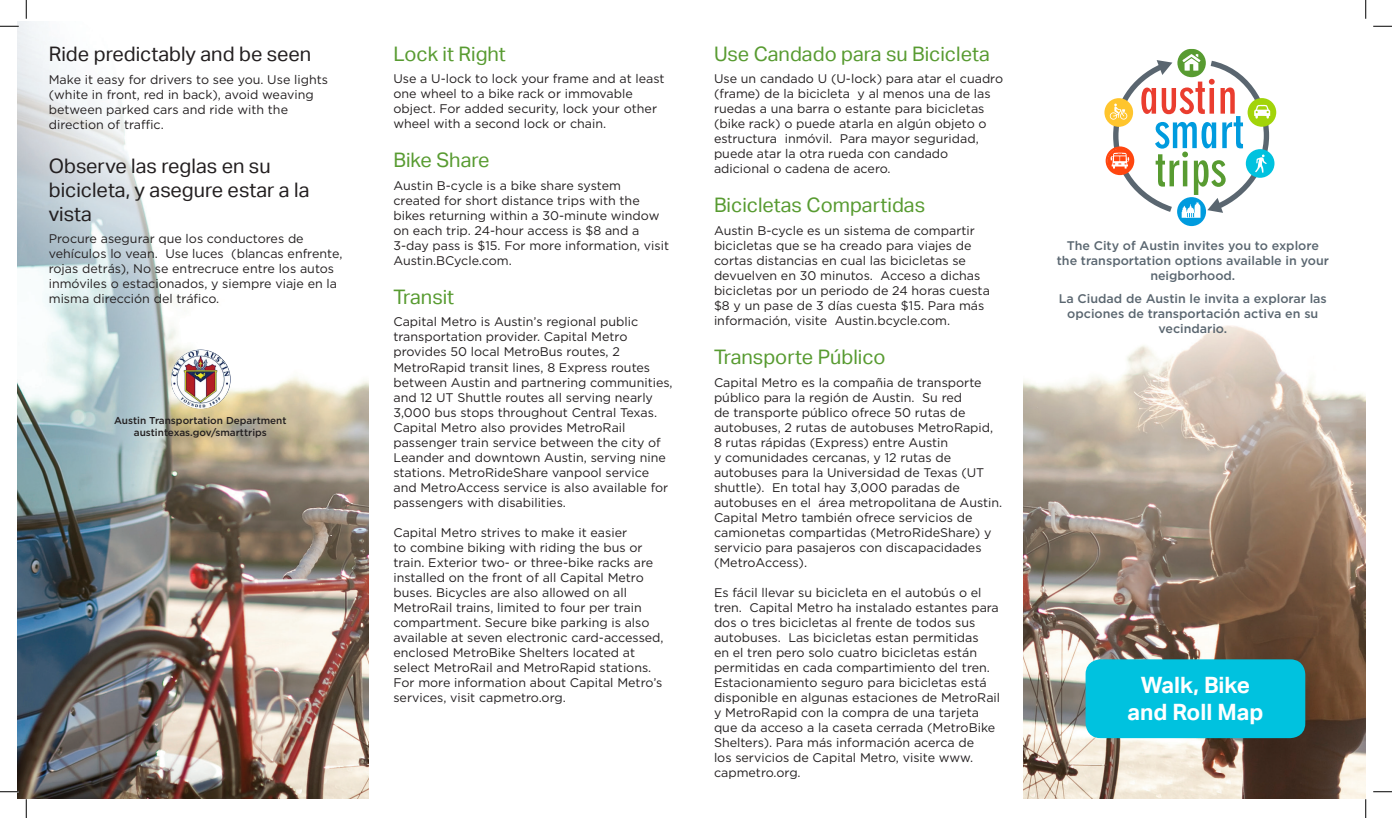
<style>
.page{position:relative;width:1392px;height:818px;background:#fff}
.page>*{position:absolute;margin:0;border:0;box-sizing:border-box;transform-origin:0 0}
.t1{font:700 22.5px/27px "Aktiv Grotesk";color:#fff;text-align:center}
.t2{font:20px "Aktiv Grotesk";color:#589b31}
.t3{font:20px/24px "Aktiv Grotesk";color:#231f20}
.t4{font:12.5px/15px "Gotham";color:#231f20}
.t5{font:500 12.5px/15px "Gotham";color:#5a6670;text-align:center}
.t6{font:500 10px/12px "Gotham";color:#231f20;text-align:center}
</style>
<div class="page">
<img style="left:1023px;top:49px;width:342px;height:749px">
<img style="left:17px;top:22px;width:351px;height:776px">
<div style="left:1085px;top:659px;width:220px;height:79px;background:#00c2df;border-radius:15px"></div>
<div style="left:1177px;top:49px;width:28px;height:28px;background:#589b31;border-radius:50%"></div>
<svg style="left:1105px;top:146px;width:29px;height:29px"></svg>
<svg style="left:1104px;top:98px;width:28px;height:29px"></svg>
<svg style="left:1107px;top:54px;width:171px;height:176px"></svg>
<img style="left:171px;top:349px;width:60px;height:60px;border-radius:30px">
<svg style="left:0;top:25px;width:19px;height:2px"></svg>
<svg style="left:1373px;top:25px;width:18px;height:2px"></svg>
<svg style="left:0;top:790px;width:19px;height:2px"></svg>
<svg style="left:1373px;top:791px;width:18px;height:1px"></svg>
<svg style="left:25px;top:0;width:2px;height:19px"></svg>
<svg style="left:25px;top:799px;width:2px;height:19px"></svg>
<svg style="left:1365px;top:0;width:1px;height:19px"></svg>
<svg style="left:1365px;top:799px;width:1px;height:19px"></svg>
<h2 class="t3" style="left:49px;top:42px;width:264px">Ride predictably and be seen</h2>
<p class="t4" style="left:49px;top:71px;width:281px">Make it easy for drivers to see you. Use lights (white in front, red in back), avoid weaving between parked cars and ride with the direction of traffic.</p>
<h2 class="t3" style="left:49px;top:154px;width:262px">Observe las reglas en su bicicleta, y asegure estar a la vista</h2>
<p class="t4" style="left:49px;top:231px;width:295px">Procure asegurar que los conductores de vehículos lo vean. Use luces (blancas enfrente, rojas detrás), No se entrecruce entre los autos inmóviles o estacionados, y siempre viaje en la misma dirección del tráfico.</p>
<p class="t6" style="left:114px;top:414px;width:174px">Austin Transportation Department austintexas.gov/smarttrips</p>
<h2 class="t2" style="left:393px;top:42px;width:114px">Lock it Right</h2>
<p class="t4" style="left:393px;top:71px;width:273px">Use a U-lock to lock your frame and at least one wheel to a bike rack or immovable object. For added security, lock your other wheel with a second lock or chain.</p>
<h2 class="t2" style="left:393px;top:149px;width:98px">Bike Share</h2>
<p class="t4" style="left:393px;top:178px;width:277px">Austin B-cycle is a bike share system created for short distance trips with the bikes returning within a 30-minute window on each trip. 24-hour access is $8 and a 3-day pass is $15. For more information, visit Austin.BCycle.com.</p>
<h2 class="t2" style="left:393px;top:285px;width:62px">Transit</h2>
<p class="t4" style="left:393px;top:314px;width:281px">Capital Metro is Austin’s regional public transportation provider. Capital Metro provides 50 local MetroBus routes, 2<br>MetroRapid transit lines, 8 Express routes between Austin and partnering communities, and 12 UT Shuttle routes all serving nearly 3,000 bus stops throughout Central Texas.<br>Capital Metro also provides MetroRail passenger train service between the city of Leander and downtown Austin, serving nine stations. MetroRideShare vanpool service and MetroAccess service is also available for passengers with disabilities.</p>
<p class="t4" style="left:393px;top:524px;width:272px">Capital Metro strives to make it easier<br>to combine biking with riding the bus or train. Exterior two- or three-bike racks are installed on the front of all Capital Metro buses. Bicycles are also allowed on all MetroRail trains, limited to four per train compartment. Secure bike parking is also available at seven electronic card-accessed, enclosed MetroBike Shelters located at select MetroRail and MetroRapid stations.<br>For more information about Capital Metro’s services, visit capmetro.org.</p>
<h2 class="t2" style="left:714px;top:42px;width:277px">Use Candado para su Bicicleta</h2>
<p class="t4" style="left:714px;top:71px;width:291px">Use un candado U (U-lock) para atar el cuadro (frame) de la bicicleta y al menos una de las ruedas a una barra o estante para bicicletas (bike rack) o puede atarla en algún objeto o estructura inmóvil. Para mayor seguridad, puede atar la otra rueda con candado adicional o cadena de acero.</p>
<h2 class="t2" style="left:714px;top:194px;width:213px">Bicicletas Compartidas</h2>
<p class="t4" style="left:714px;top:223px;width:277px">Austin B-cycle es un sistema de compartir bicicletas que se ha creado para viajes de cortas distancias en cual las bicicletas se devuelven en 30 minutos. Acceso a dichas bicicletas por un periodo de 24 horas cuesta $8 y un pase de 3 días cuesta $15. Para más información, visite Austin.bcycle.com.</p>
<h2 class="t2" style="left:714px;top:345px;width:173px">Transporte Público</h2>
<p class="t4" style="left:714px;top:374px;width:290px">Capital Metro es la compañia de transporte público para la región de Austin. Su red<br>de transporte público ofrece 50 rutas de autobuses, 2 rutas de autobuses MetroRapid, 8 rutas rápidas (Express) entre Austin<br>y comunidades cercanas, y 12 rutas de autobuses para la Universidad de Texas (UT shuttle). En total hay 3,000 paradas de autobuses en el área metropolitana de Austin.<br>Capital Metro también ofrece servicios de camionetas compartidas (MetroRideShare) y servicio para pasajeros con discapacidades (MetroAccess).</p>
<p class="t4" style="left:714px;top:584px;width:288px">Es fácil llevar su bicicleta en el autobús o el tren. Capital Metro ha instalado estantes para dos o tres bicicletas al frente de todos sus autobuses. Las bicicletas estan permitidas<br>en el tren pero solo cuatro bicicletas están permitidas en cada compartimiento del tren.<br>Estacionamiento seguro para bicicletas está disponible en algunas estaciones de MetroRail y MetroRapid con la compra de una tarjeta que da acceso a la caseta cerrada (MetroBike Shelters). Para más información acerca de<br>los servicios de Capital Metro, visite www. capmetro.org.</p>
<p class="t5" style="left:1056px;top:238px;width:273px">The City of Austin invites you to explore the transportation options available in your neigborhood.</p>
<p class="t5" style="left:1058px;top:290px;width:269px">La Ciudad de Austin le invita a explorar las opciones de transportación activa en su vecindario.</p>
<h1 class="t1" style="left:1127px;top:671px;width:138px">Walk, Bike and Roll Map</h1>
</div>
